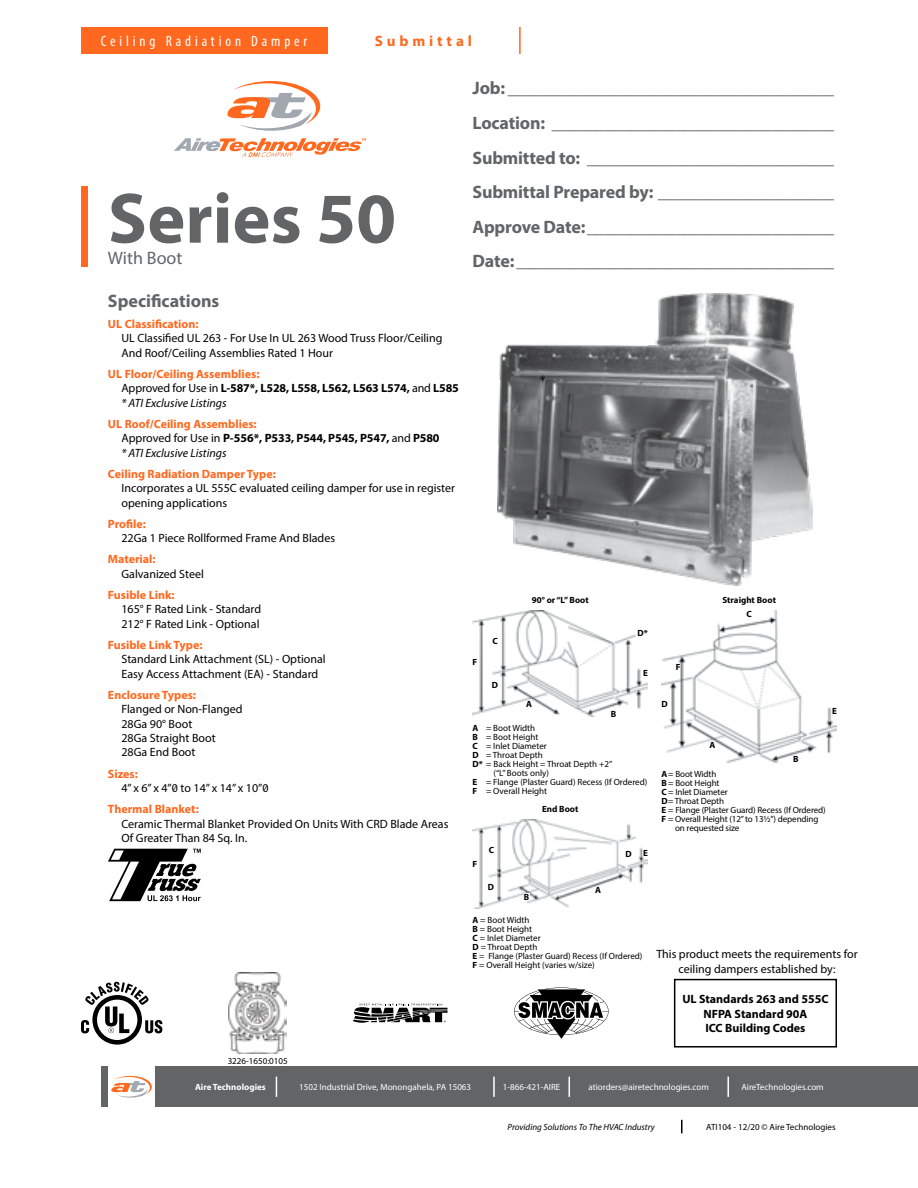
<style>
.page{position:relative;width:918px;height:1188px;background:#fff}
.page>*{position:absolute;margin:0;border:0;box-sizing:border-box;transform-origin:0 0}
.t1{font:700 72px "Myriad Pro";color:#636466}
.t2{font:700 18px/34.5px "Myriad Pro";letter-spacing:-.01em;color:#636466;text-align:justify}
.t3{font:18px "Myriad Pro";color:#636466}
.t4{font:condensed 15px "Myriad Pro";letter-spacing:.26em;color:#fff}
.t5{font:700 15px "Myriad Pro";letter-spacing:.26em;color:#ff681e}
.t6{font:12px/14.4px "Myriad Pro";color:#000}
.t7{font:700 12px/14.4px "Myriad Pro";color:#000}
.t8{font:700 12px "Myriad Pro";color:#ff681e}
.t9{font:9px/9px "Myriad Pro";color:#000}
.t10{font:9px "Myriad Pro";color:#fff}
.t11{font:700 9px "Myriad Pro";color:#000}
.t12{font:italic 9px "Myriad Pro";color:#000}
.t13{font:700 9px "Myriad Pro";color:#fff}
.s1{color:#ff681e}
.s2{font-weight:400}
.s3{font-weight:400;font-style:italic}
.s4{font-weight:700}
</style>
<div class="page">
<div style="left:81px;top:27px;width:247px;height:27px;background:#ff681e"></div>
<hr style="left:519px;top:27px;width:2px;height:27px;background:#ff681e">
<div style="left:81px;top:186px;width:7px;height:81px;background:#ff681e"></div>
<svg style="left:227px;top:81px;width:93px;height:50px"></svg>
<svg style="left:174px;top:138px;width:192px;height:19px"></svg>
<div style="left:674px;top:979px;width:163px;height:69px;border:2px solid #000"></div>
<svg style="left:81px;top:982px;width:81px;height:63px"></svg>
<img style="left:229px;top:973px;width:57px;height:81px">
<svg style="left:514px;top:987px;width:95px;height:52px"></svg>
<svg style="left:353px;top:1004px;width:95px;height:19px"></svg>
<div style="left:101px;top:1066px;width:7px;height:41px;background:#636466"></div>
<div style="left:155px;top:1066px;width:763px;height:41px;background:#636466"></div>
<svg style="left:111px;top:1076px;width:41px;height:22px"></svg>
<svg style="left:681px;top:1120px;width:1px;height:13px"></svg>
<svg style="left:276px;top:1077px;width:1px;height:20px"></svg>
<hr style="left:493px;top:1077px;width:2px;height:20px;background:#fff">
<svg style="left:569px;top:1077px;width:1px;height:20px"></svg>
<hr style="left:727px;top:1077px;width:2px;height:20px;background:#fff">
<svg style="left:108px;top:849px;width:93px;height:52px"></svg>
<img style="left:497px;top:293px;width:315px;height:292px">
<img style="left:472px;top:819px;width:176px;height:89px">
<svg style="left:524px;top:893px;width:5px;height:7px"></svg>
<img style="left:472px;top:610px;width:176px;height:107px">
<img style="left:662px;top:610px;width:175px;height:152px">
<p class="t4" style="left:101px;top:32px;width:208px">Ceiling Radiation Damper</p>
<p class="t5" style="left:375px;top:31px;width:99px">Submittal</p>
<h1 class="t1" style="left:108px;top:171px;width:290px">Series 50</h1>
<h2 class="t3" style="left:108px;top:247px;width:76px">With Boot</h2>
<h2 class="t2" style="left:108px;top:283px;width:113px">Specifications</h2>
<p class="t8" style="left:108px;top:316px;width:92px">UL Classification:</p>
<p class="t6" style="left:121px;top:331px;width:323px">UL Classified UL 263 - For Use In UL 263 Wood Truss Floor/Ceiling<br>And Roof/Ceiling Assemblies Rated 1 Hour</p>
<p class="t7" style="left:121px;top:366px;width:339px;text-indent:-14px"><span class="s1">UL Floor/Ceiling Assemblies:<br></span><span class="s2">Approved for Use in</span> L-587*, L528, L558, L562, L563 L574, <span class="s2">and</span> L585 <span class="s3">* ATI Exclusive Listings</span></p>
<p class="t7" style="left:121px;top:416px;width:320px;text-indent:-14px"><span class="s1">UL Roof/Ceiling Assemblies:<br></span><span class="s2">Approved for Use in</span> P-556*, P533, P544, P545, P547, <span class="s2">and</span> P580 <span class="s3">* ATI Exclusive Listings</span></p>
<p class="t8" style="left:108px;top:466px;width:169px">Ceiling Radiation Damper Type:</p>
<p class="t6" style="left:121px;top:481px;width:335px">Incorporates a UL 555C evaluated ceiling damper for use in register opening applications</p>
<p class="t8" style="left:108px;top:516px;width:40px">Profile:</p>
<p class="t6" style="left:121px;top:531px;width:215px">22Ga 1 Piece Rollformed Frame And Blades</p>
<p class="t8" style="left:108px;top:552px;width:49px">Material:</p>
<p class="t6" style="left:121px;top:566px;width:84px">Galvanized Steel</p>
<p class="t8" style="left:108px;top:587px;width:68px">Fusible Link:</p>
<p class="t6" style="left:121px;top:602px;width:141px">165° F Rated Link - Standard<br>212° F Rated Link - Optional</p>
<p class="t8" style="left:108px;top:637px;width:96px">Fusible Link Type:</p>
<p class="t6" style="left:121px;top:652px;width:206px">Standard Link Attachment (SL) - Optional<br>Easy Access Attachment (EA) - Standard</p>
<p class="t8" style="left:108px;top:687px;width:90px">Enclosure Types:</p>
<p class="t6" style="left:121px;top:702px;width:123px">Flanged or Non-Flanged<br>28Ga 90° Boot<br>28Ga Straight Boot<br>28Ga End Boot</p>
<p class="t8" style="left:108px;top:766px;width:31px">Sizes:</p>
<p class="t6" style="left:121px;top:781px;width:149px">4” x 6” x 4”0 to 14” x 14” x 10”0</p>
<p class="t8" style="left:108px;top:801px;width:92px">Thermal Blanket:</p>
<p class="t6" style="left:121px;top:816px;width:329px">Ceramic Thermal Blanket Provided On Units With CRD Blade Areas<br>Of Greater Than 84 Sq. In.</p>
<p class="t9" style="left:228px;top:1056px;width:62px">3226-1650:0105</p>
<p class="t2" style="left:472px;top:71px;width:363px">Job: _____________________________________ Location: ________________________________ Submitted to: ____________________________ Submittal Prepared by: ____________________ Approve Date:____________________________ Date:____________________________________</p>
<p class="t11" style="left:472px;top:656px;width:6px">F</p>
<p class="t11" style="left:492px;top:635px;width:7px">C</p>
<p class="t11" style="left:492px;top:680px;width:8px">D</p>
<p class="t11" style="left:532px;top:594px;width:59px">90° or “L” Boot</p>
<p class="t11" style="left:526px;top:699px;width:7px">A</p>
<p class="t11" style="left:611px;top:708px;width:7px">B</p>
<p class="t11" style="left:638px;top:627px;width:12px">D*</p>
<p class="t11" style="left:643px;top:667px;width:6px">E</p>
<p class="t9" style="left:472px;top:723px;width:64px"><span class="s4">A</span> = Boot Width</p>
<p class="t9" style="left:472px;top:732px;width:67px"><span class="s4">B</span> = Boot Height</p>
<p class="t9" style="left:472px;top:741px;width:76px"><span class="s4">C</span> = Inlet Diameter</p>
<p class="t9" style="left:472px;top:750px;width:72px"><span class="s4">D</span> = Throat Depth</p>
<p class="t9" style="left:472px;top:759px;width:141px"><span class="s4">D*</span> = Back Height = Throat Depth +2”</p>
<p class="t9" style="left:493px;top:768px;width:57px">(“L” Boots only)</p>
<p class="t9" style="left:473px;top:777px;width:176px"><span class="s4">E</span> = Flange (Plaster Guard) Recess (If Ordered)</p>
<p class="t9" style="left:473px;top:786px;width:76px"><span class="s4">F</span> = Overall Height</p>
<p class="t11" style="left:473px;top:858px;width:6px">F</p>
<p class="t11" style="left:489px;top:844px;width:7px">C</p>
<p class="t11" style="left:488px;top:881px;width:8px">D</p>
<p class="t11" style="left:542px;top:803px;width:38px">End Boot</p>
<p class="t11" style="left:524px;top:891px;width:7px">B</p>
<p class="t11" style="left:595px;top:885px;width:7px">A</p>
<p class="t11" style="left:626px;top:848px;width:8px">D</p>
<p class="t11" style="left:643px;top:847px;width:6px">E</p>
<p class="t9" style="left:472px;top:915px;width:172px"><span class="s4">A</span> = Boot Width<br><span class="s4">B</span> = Boot Height<br><span class="s4">C</span> = Inlet Diameter<br><span class="s4">D</span> = Throat Depth<br><span class="s4">E</span> = Flange (Plaster Guard) Recess (If Ordered)<br><span class="s4">F</span> = Overall Height (varies w/size)</p>
<p class="t11" style="left:723px;top:594px;width:55px">Straight Boot</p>
<p class="t11" style="left:676px;top:661px;width:6px">F</p>
<p class="t11" style="left:661px;top:699px;width:8px">D</p>
<p class="t11" style="left:709px;top:739px;width:7px">A</p>
<p class="t11" style="left:747px;top:608px;width:7px">C</p>
<p class="t11" style="left:793px;top:753px;width:7px">B</p>
<p class="t11" style="left:832px;top:705px;width:6px">E</p>
<p class="t9" style="left:662px;top:769px;width:57px"><span class="s4">A</span>= Boot Width</p>
<p class="t9" style="left:662px;top:778px;width:60px"><span class="s4">B</span> = Boot Height</p>
<p class="t9" style="left:662px;top:787px;width:68px"><span class="s4">C</span> = Inlet Diameter</p>
<p class="t9" style="left:662px;top:796px;width:64px"><span class="s4">D</span>= Throat Depth</p>
<p class="t9" style="left:662px;top:805px;width:166px"><span class="s4">E</span> = Flange (Plaster Guard) Recess (If Ordered)</p>
<p class="t9" style="left:662px;top:814px;width:159px"><span class="s4">F</span> = Overall Height (12” to 13½”) depending</p>
<p class="t9" style="left:675px;top:823px;width:66px">on requested size</p>
<p class="t6" style="left:656px;top:947px;width:203px;text-align:center">This product meets the requirements for ceiling dampers established by:</p>
<p class="t7" style="left:682px;top:992px;width:148px;text-align:center">UL Standards 263 and 555C<br>NFPA Standard 90A<br>ICC Building Codes</p>
<p class="t13" style="left:195px;top:1081px;width:72px">Aire Technologies</p>
<p class="t10" style="left:299px;top:1082px;width:173px">1502 Industrial Drive, Monongahela, PA 15063</p>
<p class="t10" style="left:503px;top:1082px;width:59px">1-866-421-AIRE</p>
<p class="t10" style="left:588px;top:1082px;width:122px">atiorders@airetechnologies.com</p>
<p class="t10" style="left:741px;top:1082px;width:84px">AireTechnologies.com</p>
<p class="t12" style="left:508px;top:1121px;width:149px">Providing Solutions To The HVAC Industry</p>
<p class="t9" style="left:706px;top:1122px;width:131px">ATI104 - 12/20 © Aire Technologies</p>
</div>
